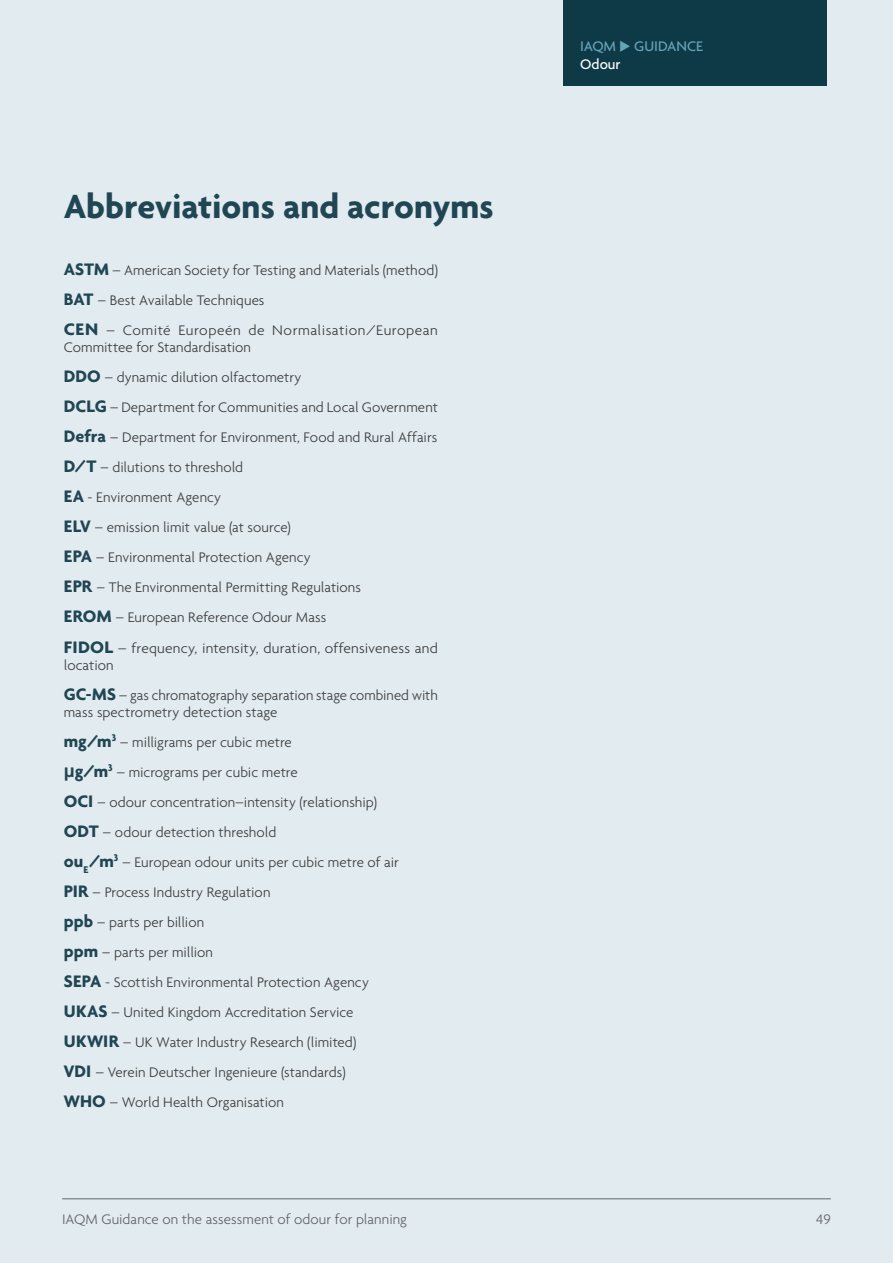
<style>
.page{position:relative;width:893px;height:1263px;background:#e2ecf0}
.page>*{position:absolute;margin:0;border:0;box-sizing:border-box;transform-origin:0 0}
._03_RevisedBody_Just{font:700 36px "Agenda";letter-spacing:-.005em;color:#214653}
._03_RevisedBody_Just-2{font:300 15px/17.2px "Agenda";letter-spacing:.005em;color:#3e3e3f}
.t1{font:300 15px "Agenda";letter-spacing:.005em;color:#636569}
.t2{font:500 15px/18px "Agenda";color:#66a3b7}
.s1{font-weight:700;font-size:18px;color:#214653}
.s2{font-family:"Arial";font-weight:700;font-size:18px;color:#214653}
.s3{color:#fff}
</style>
<div class="page">
<hr style="left:62px;top:1198px;width:769px;height:1px;background:#636569">
<div style="left:563px;top:0;width:264px;height:86px;background:#0e3a48"></div>
<p class="_03_RevisedBody_Just" style="left:64px;top:185px;width:431px">Abbreviations and acronyms</p>
<p class="_03_RevisedBody_Just-2" style="left:64px;top:261px;width:376px"><span class="s1">ASTM</span> – American Society for Testing and Materials (method)</p>
<p class="_03_RevisedBody_Just-2" style="left:64px;top:291px;width:202px"><span class="s1">BAT</span> – Best Available Techniques</p>
<p class="_03_RevisedBody_Just-2" style="left:64px;top:321px;width:376px"><span class="s1">CEN</span> – Comité Europeén de Normalisation/European<br>Committee for Standardisation</p>
<p class="_03_RevisedBody_Just-2" style="left:64px;top:369px;width:239px"><span class="s1">DDO</span> – dynamic dilution olfactometry</p>
<p class="_03_RevisedBody_Just-2" style="left:64px;top:399px;width:376px"><span class="s1">DCLG</span> – Department for Communities and Local Government</p>
<p class="_03_RevisedBody_Just-2" style="left:64px;top:429px;width:375px"><span class="s1">Defra</span> – Department for Environment, Food and Rural Affairs</p>
<p class="_03_RevisedBody_Just-2" style="left:64px;top:459px;width:181px"><span class="s1">D/T</span> – dilutions to threshold</p>
<p class="_03_RevisedBody_Just-2" style="left:64px;top:489px;width:159px"><span class="s1">EA</span> - Environment Agency</p>
<p class="_03_RevisedBody_Just-2" style="left:64px;top:519px;width:229px"><span class="s1">ELV</span> – emission limit value (at source)</p>
<p class="_03_RevisedBody_Just-2" style="left:64px;top:549px;width:248px"><span class="s1">EPA</span> – Environmental Protection Agency</p>
<p class="_03_RevisedBody_Just-2" style="left:64px;top:579px;width:299px"><span class="s1">EPR</span> – The Environmental Permitting Regulations</p>
<p class="_03_RevisedBody_Just-2" style="left:64px;top:609px;width:264px"><span class="s1">EROM</span> – European Reference Odour Mass</p>
<p class="_03_RevisedBody_Just-2" style="left:64px;top:639px;width:376px"><span class="s1">FIDOL</span> – frequency, intensity, duration, offensiveness and location</p>
<p class="_03_RevisedBody_Just-2" style="left:64px;top:686px;width:376px"><span class="s1">GC-MS</span> – gas chromatography separation stage combined with mass spectrometry detection stage</p>
<p class="_03_RevisedBody_Just-2" style="left:64px;top:733px;width:230px"><span class="s1">mg/m</span><sup>3</sup> – milligrams per cubic metre</p>
<p class="_03_RevisedBody_Just-2" style="left:64px;top:763px;width:235px"><span class="s2">μ</span><span class="s1">g/m</span><sup>3</sup> – micrograms per cubic metre</p>
<p class="_03_RevisedBody_Just-2" style="left:64px;top:793px;width:315px"><span class="s1">OCI</span> – odour concentration–intensity (relationship)</p>
<p class="_03_RevisedBody_Just-2" style="left:64px;top:823px;width:214px"><span class="s1">ODT</span> – odour detection threshold</p>
<p class="_03_RevisedBody_Just-2" style="left:64px;top:853px;width:337px"><span class="s1">ou</span><sub>E</sub><span class="s1">/m</span><sup>3</sup> – European odour units per cubic metre of air</p>
<p class="_03_RevisedBody_Just-2" style="left:64px;top:883px;width:208px"><span class="s1">PIR</span> – Process Industry Regulation</p>
<p class="_03_RevisedBody_Just-2" style="left:64px;top:913px;width:142px"><span class="s1">ppb</span> – parts per billion</p>
<p class="_03_RevisedBody_Just-2" style="left:64px;top:943px;width:151px"><span class="s1">ppm</span> – parts per million</p>
<p class="_03_RevisedBody_Just-2" style="left:64px;top:973px;width:307px"><span class="s1">SEPA</span> - Scottish Environmental Protection Agency</p>
<p class="_03_RevisedBody_Just-2" style="left:64px;top:1003px;width:291px"><span class="s1">UKAS</span> – United Kingdom Accreditation Service</p>
<p class="_03_RevisedBody_Just-2" style="left:64px;top:1033px;width:294px"><span class="s1">UKWIR</span> – UK Water Industry Research (limited)</p>
<p class="_03_RevisedBody_Just-2" style="left:64px;top:1063px;width:283px"><span class="s1">VDI</span> – Verein Deutscher Ingenieure (standards)</p>
<p class="_03_RevisedBody_Just-2" style="left:64px;top:1093px;width:222px"><span class="s1">WHO</span> – World Health Organisation</p>
<p class="t2" style="left:580px;top:36px;width:124px">IAQM ◆ GUIDANCE<br><span class="s3">Odour</span></p>
<p class="t1" style="left:62px;top:1210px;width:346px">IAQM Guidance on the assessment of odour for planning</p>
<p class="t1" style="left:816px;top:1210px;width:16px">49</p>
</div>
